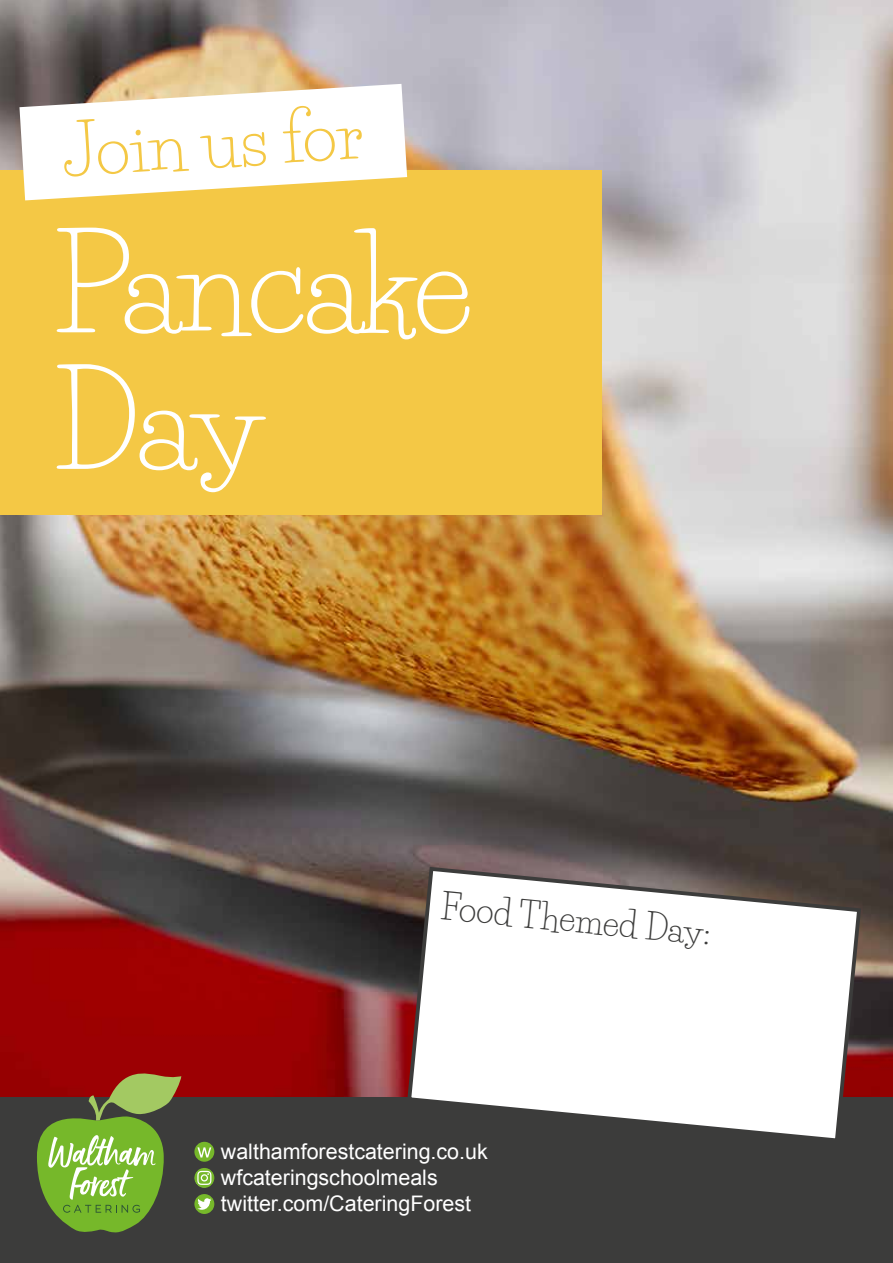
<style>
.page{position:relative;width:893px;height:1263px;background:#fff}
.page>*{position:absolute;margin:0;border:0;box-sizing:border-box;transform-origin:0 0}
.t1{font:127.5px/136.5px "Life Savers";letter-spacing:-.02em;color:#fff}
.t2{font:67.5px "Life Savers";color:#f4c845}
.t3{font:34.35px "Life Savers";color:#3c3c3b}
.t4{font:21.45px/26.1px "Arial";color:#fff}
</style>
<div class="page">
<img style="left:0;top:0;width:893px;height:1097px">
<div style="left:0;top:170px;width:602px;height:344px;background:#f4c845"></div>
<svg style="left:19px;top:84px;width:388px;height:116px"></svg>
<div style="left:0;top:1097px;width:893px;height:166px;background:#3c3c3b"></div>
<svg style="left:194px;top:1168px;width:20px;height:20px"></svg>
<svg style="left:194px;top:1194px;width:20px;height:20px"></svg>
<svg style="left:194px;top:1142px;width:20px;height:20px"></svg>
<svg style="left:197px;top:1147px;width:14px;height:10px"></svg>
<svg style="left:37px;top:1068px;width:144px;height:165px"></svg>
<svg style="left:405px;top:865px;width:458px;height:274px"></svg>
<h2 class="t2" style="left:61px;top:112px;width:302px;rotate:-4deg">Join us for</h2>
<h1 class="t1" style="left:54px;top:218px;width:420px">Pancake<br>Day</h1>
<h3 class="t3" style="left:444px;top:885px;width:272px;rotate:6deg">Food Themed Day:</h3>
<p class="t4" style="left:221px;top:1139px;width:268px">walthamforestcatering.co.uk wfcateringschoolmeals twitter.com/CateringForest</p>
</div>
